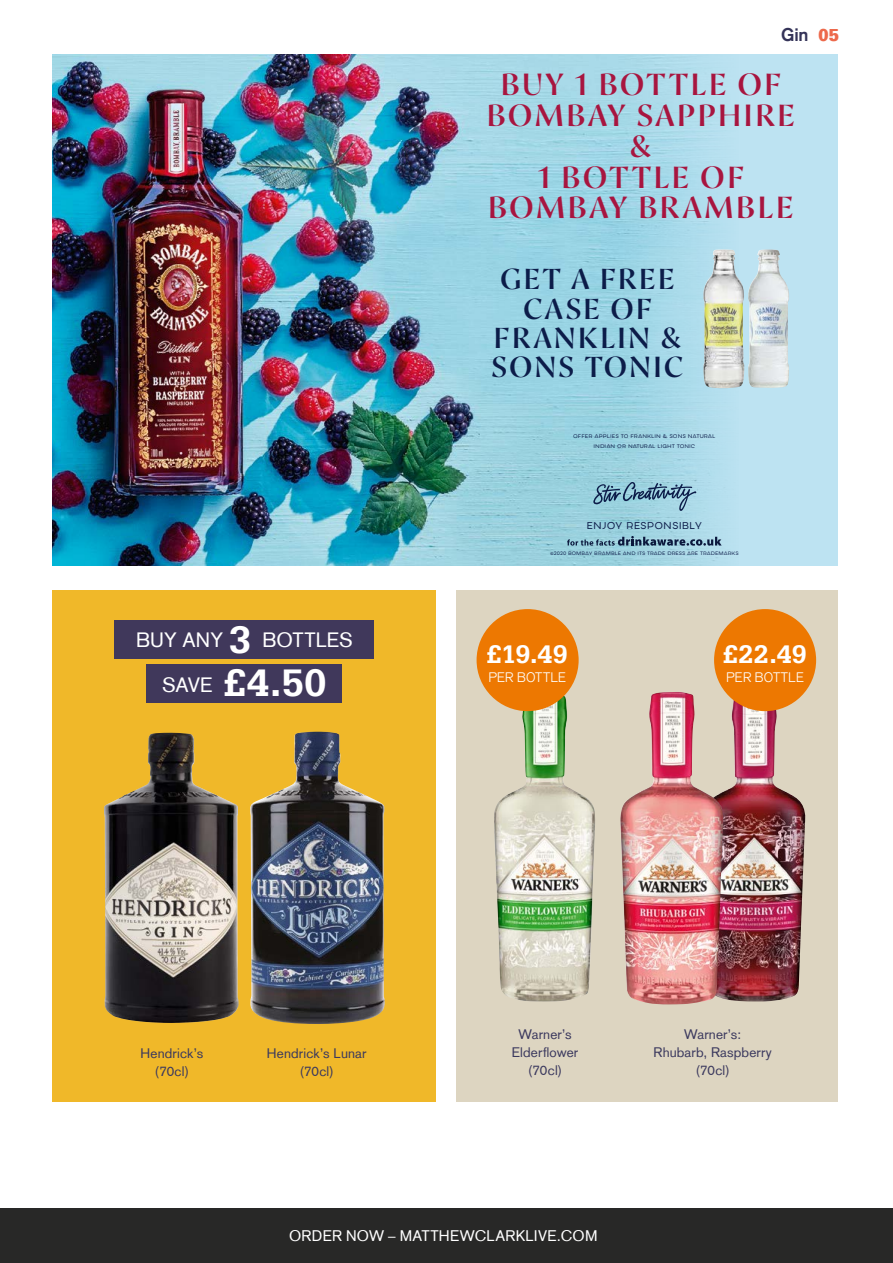
<style>
.page{position:relative;width:893px;height:1263px;background:#fff}
.page>*{position:absolute;margin:0;border:0;box-sizing:border-box;transform-origin:0 0}
.t1{font:700 40.5px "Serifa";color:#fff}
.t2{font:30.6px/30.8px "Bombay Display";letter-spacing:.09em;color:#a8153f;text-align:center}
.t3{font:29.1px/29.1px "Bombay Display";letter-spacing:.09em;color:#0c1c49;text-align:center}
.t4{font:700 26.85px "Serifa";letter-spacing:.01em;color:#fff}
.t5{font:20.25px "Basic Commercial LT Com";letter-spacing:.005em;color:#fff}
.t6{font:700 18px "Basic Commercial LT Com";color:#343358}
.t7{font:15px "Basic Commercial LT Com";letter-spacing:.015em;color:#fff}
.t8{font:14.4px "Sapphire Sans";color:#0c1c49}
.t9{font:13.5px/18px "Basic Commercial LT Com";letter-spacing:.01em;color:#3b395e;text-align:center}
.t10{font:300 13.5px "Basic Commercial LT Com";letter-spacing:.01em;color:#fff}
.t11{font:7.8px/9.3px "Sapphire Sans";color:#0c1c49;text-align:center}
.t12{font:7.2px "Sapphire Sans";color:#0c1c49}
.s1{font-family:"Serifa";color:#ed694b}
.s2{font-family:"Serifa";font-weight:700;font-size:40.5px}
.s3{font-family:"Basic Commercial LT Com";font-weight:400;font-size:20.25px}
</style>
<div class="page">
<div style="left:62px;top:54px;width:776px;height:511px;background:#bde3f2"></div>
<img style="left:53px;top:54px;width:674px;height:511px">
<svg style="left:567px;top:536px;width:155px;height:10px;background:#6f95aa"></svg>
<svg style="left:593px;top:482px;width:103px;height:29px;background:#80acc0"></svg>
<img style="left:703px;top:249px;width:41px;height:139px">
<img style="left:748px;top:249px;width:41px;height:139px">
<div style="left:0;top:1209px;width:893px;height:54px;background:#282827"></div>
<div style="left:456px;top:590px;width:382px;height:511px;background:#ddd5c1"></div>
<img style="left:723px;top:693px;width:82px;height:308px">
<img style="left:494px;top:693px;width:101px;height:308px">
<img style="left:620px;top:692px;width:103px;height:312px">
<div style="left:477px;top:609px;width:102px;height:102px;background:#ed7801;border-radius:50%"></div>
<div style="left:714px;top:609px;width:102px;height:102px;background:#ed7801;border-radius:50%"></div>
<div style="left:53px;top:590px;width:383px;height:511px;background:#f0b829"></div>
<img style="left:104px;top:733px;width:135px;height:290px">
<img style="left:250px;top:732px;width:135px;height:292px">
<div style="left:115px;top:620px;width:259px;height:39px;background:#40385b"></div>
<div style="left:147px;top:664px;width:195px;height:39px;background:#40385b"></div>
<h3 class="t6" style="left:781px;top:24px;width:59px">Gin <span class="s1">05</span></h3>
<h2 class="t2" style="left:487px;top:70px;width:310px">BUY 1 BOTTLE OF<br>BOMBAY SAPPHIRE &amp;<br>1 BOTTLE OF<br>BOMBAY BRAMBLE</h2>
<h3 class="t3" style="left:492px;top:265px;width:193px">GET A FREE<br>CASE OF<br>FRANKLIN &amp;<br>SONS TONIC</h3>
<p class="t11" style="left:573px;top:432px;width:144px">Offer applies to Franklin &amp; Sons Natural<br>Indian or Natural Light Tonic</p>
<h3 class="t5" style="left:136px;top:628px;width:218px">BUY ANY <span class="s2">3</span> BOTTLES</h3>
<h1 class="t1" style="left:162px;top:659px;width:166px"><span class="s3">SAVE</span> £4.50</h1>
<p class="t8" style="left:587px;top:518px;width:117px">Enjoy responsibly</p>
<p class="t12" style="left:550px;top:549px;width:190px">©2020 BOMBAY BRAMBLE AND ITS TRADE DRESS ARE TRADEMARKS</p>
<h3 class="t4" style="left:487px;top:638px;width:82px">£19.49</h3>
<p class="t10" style="left:488px;top:669px;width:79px">PER BOTTLE</p>
<h3 class="t4" style="left:723px;top:638px;width:85px">£22.49</h3>
<p class="t10" style="left:726px;top:669px;width:79px">PER BOTTLE</p>
<p class="t9" style="left:141px;top:1044px;width:64px">Hendrick’s (70cl)</p>
<p class="t9" style="left:267px;top:1044px;width:101px">Hendrick’s Lunar (70cl)</p>
<p class="t9" style="left:512px;top:1025px;width:68px">Warner’s<br>Elderflower (70cl)</p>
<p class="t9" style="left:653px;top:1025px;width:120px">Warner’s:<br>Rhubarb, Raspberry (70cl)</p>
<p class="t7" style="left:289px;top:1227px;width:310px">ORDER NOW – MATTHEWCLARKLIVE.COM</p>
</div>
